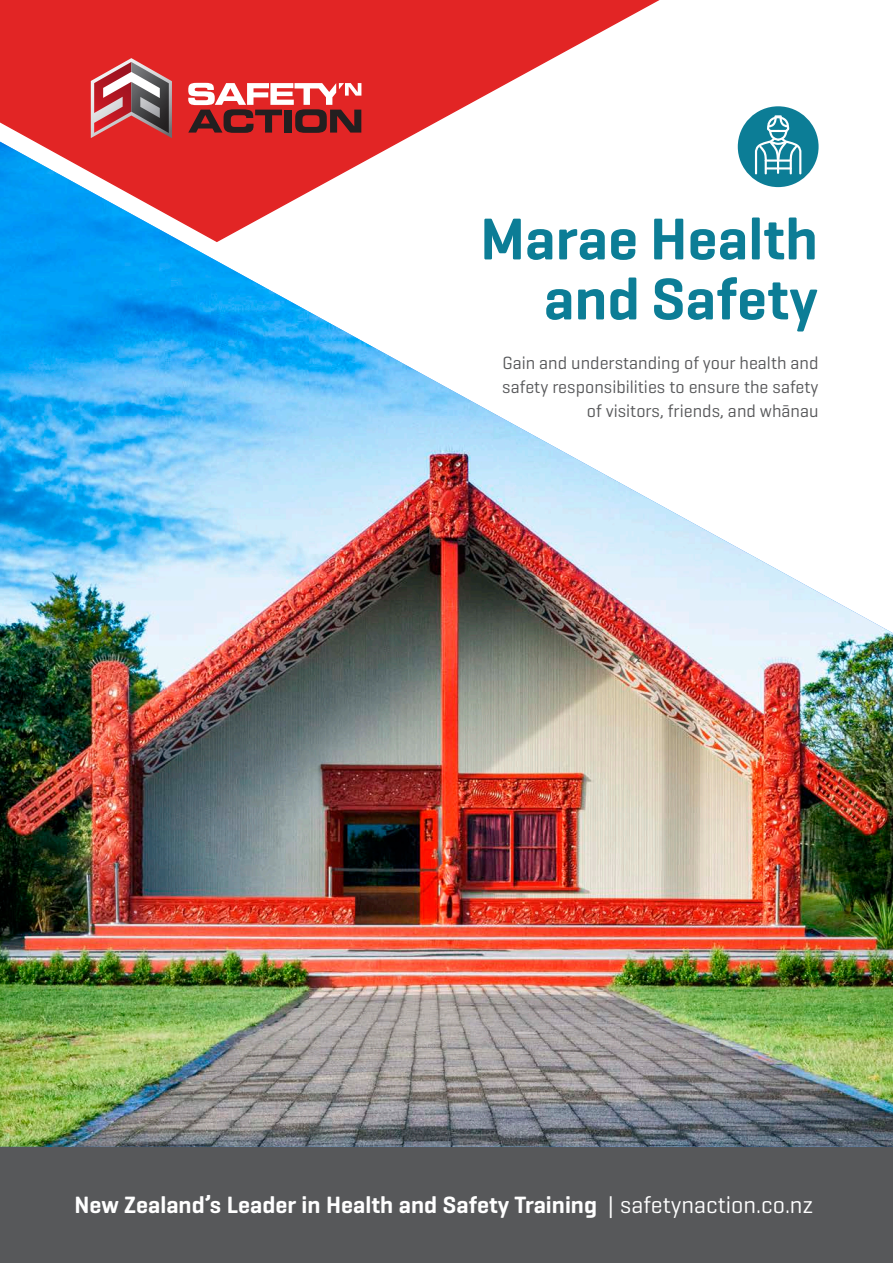
<style>
.page{position:relative;width:893px;height:1263px;background:#fff}
.page>*{position:absolute;margin:0;border:0;box-sizing:border-box;transform-origin:0 0}
.t1{font:600 60px/60px "Geogrotesque";color:#0c7d96;text-align:right}
.t2{font:600 24px "Geogrotesque";color:#fff}
.Course_Intro{font:18px/24px "Geogrotesque";color:#57585a;text-align:right}
.s1{font-weight:400}
</style>
<div class="page">
<svg style="left:0;top:0;width:660px;height:142px"></svg>
<svg style="left:91px;top:58px;width:81px;height:80px;background:#b56063"></svg>
<svg style="left:188px;top:83px;width:173px;height:50px"></svg>
<div style="left:0;top:1144px;width:893px;height:119px;background:#57585a"></div>
<img style="left:0;top:142px;width:893px;height:1005px">
<div style="left:738px;top:106px;width:81px;height:81px;background:#0c7d96;border-radius:50%"></div>
<svg style="left:755px;top:115px;width:46px;height:59px"></svg>
<p class="t1" style="left:480px;top:208px;width:339px">Marae Health and Safety</p>
<p class="Course_Intro" style="left:502px;top:350px;width:318px">Gain and understanding of your health and safety responsibilities to ensure the safety of visitors, friends, and whānau</p>
<h2 class="t2" style="left:74px;top:1189px;width:740px">New Zealand’s Leader in Health and Safety Training <span class="s1">| safetynaction.co.nz</span></h2>
</div>
